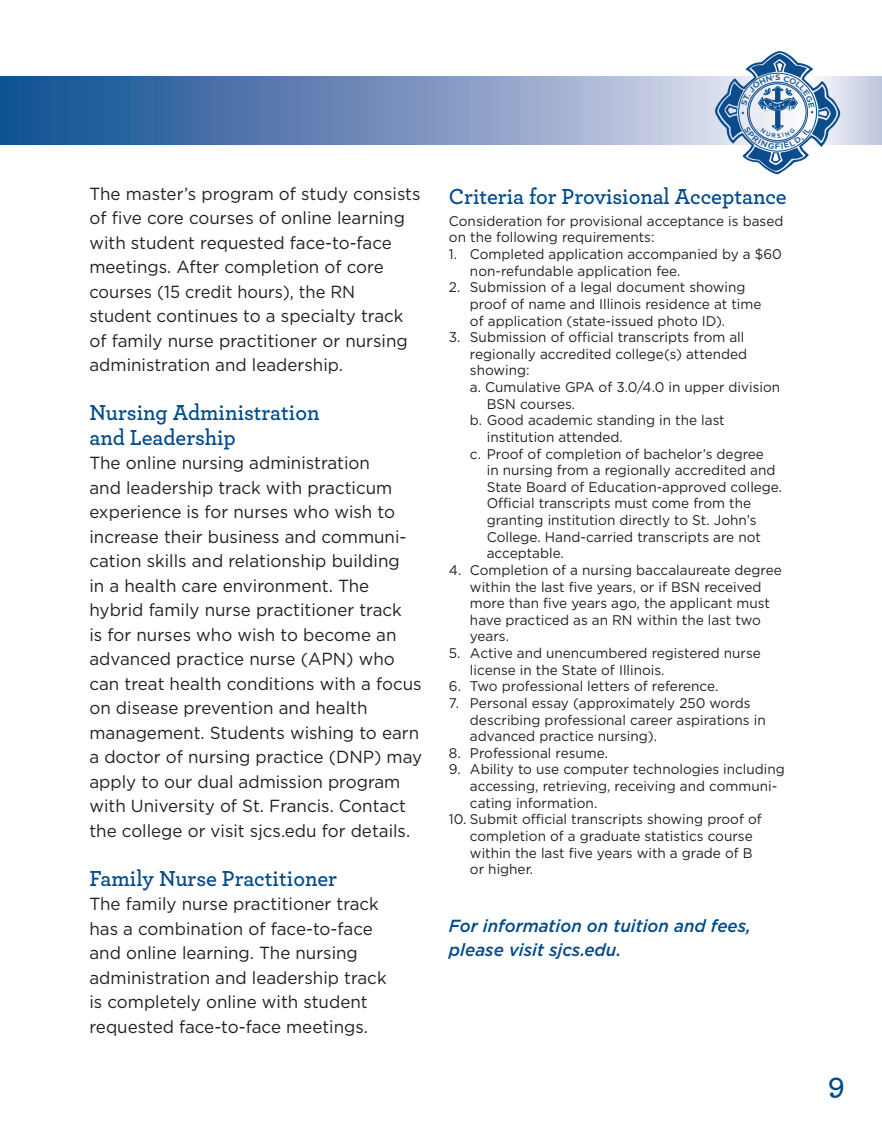
<style>
.page{position:relative;width:882px;height:1134px;background:#fff}
.page>*{position:absolute;margin:0;border:0;box-sizing:border-box;transform-origin:0 0}
.t1{font:600 31.5px "Archer";color:#004a8d}
.t2{font:600 22.75px "Archer";color:#004a8d}
.t3{font:17.5px/24.5px "Gotham";color:#231f20}
.t4{font:17.5px/24.5px "Gotham";color:#231f20;scale:.94 1}
.t5{font:italic 500 17.5px/24.5px "Gotham";color:#004a8d}
.t6{font:14px/16.6px "Gotham";color:#231f20}
.t7{font:500 7.88px "Gotham";color:#0b4c8c;scale:1.1 1}
</style>
<div class="page">
<svg style="left:1px;top:76px;width:881px;height:69px;background:#7391bc"></svg>
<hr style="left:0;top:76px;width:1px;height:69px;background:#004a8d">
<svg style="left:715px;top:51px;width:125px;height:123px"></svg>
<p class="t3" style="left:89px;top:181px;width:333px">The master’s program of study consists of five core courses of online learning with student requested face-to-face meetings. After completion of core courses (15 credit hours), the RN</p>
<p class="t4" style="left:89px;top:303px;width:340px">student continues to a specialty track of family nurse practitioner or nursing administration and leadership.</p>
<p class="t2" style="left:89px;top:396px;width:232px">Nursing Administration</p>
<p class="t2" style="left:89px;top:420px;width:148px">and Leadership</p>
<p class="t3" style="left:89px;top:450px;width:282px">The online nursing administration</p>
<p class="t3" style="left:89px;top:475px;width:319px">and leadership track with practicum experience is for nurses who wish to increase their business and communi-</p>
<p class="t3" style="left:89px;top:548px;width:312px">cation skills and relationship building</p>
<p class="t3" style="left:89px;top:573px;width:281px">in a health care environment. The</p>
<p class="t3" style="left:89px;top:597px;width:314px">hybrid family nurse practitioner track</p>
<p class="t3" style="left:89px;top:622px;width:334px">is for nurses who wish to become an advanced practice nurse (APN) who can treat health conditions with a focus on disease prevention and health</p>
<p class="t3" style="left:89px;top:720px;width:334px">management. Students wishing to earn a doctor of nursing practice (DNP) may apply to our dual admission program with University of St. Francis. Contact the college or visit sjcs.edu for details.</p>
<p class="t2" style="left:89px;top:861px;width:249px">Family Nurse Practitioner</p>
<p class="t3" style="left:89px;top:891px;width:291px">The family nurse practitioner track</p>
<p class="t3" style="left:89px;top:916px;width:285px">has a combination of face-to-face</p>
<p class="t3" style="left:89px;top:940px;width:270px">and online learning. The nursing</p>
<p class="t3" style="left:89px;top:965px;width:299px">administration and leadership track</p>
<p class="t3" style="left:89px;top:989px;width:280px">is completely online with student</p>
<p class="t3" style="left:89px;top:1014px;width:280px">requested face-to-face meetings.</p>
<p class="t7" style="left:775px;top:72px;width:7px">S</p>
<p class="t7" style="left:775px;top:141px;width:7px">F</p>
<p class="t2" style="left:449px;top:179px;width:339px">Criteria for Provisional Acceptance</p>
<p class="t6" style="left:449px;top:212px;width:336px">Consideration for provisional acceptance is based on the following requirements:</p>
<p class="t6" style="left:449px;top:245px;width:334px">1. Completed application accompanied by a $60</p>
<p class="t6" style="left:470px;top:262px;width:212px">non-refundable application fee.</p>
<p class="t6" style="left:449px;top:279px;width:298px">2. Submission of a legal document showing</p>
<p class="t6" style="left:470px;top:295px;width:293px">proof of name and Illinois residence at time</p>
<p class="t6" style="left:470px;top:312px;width:257px">of application (state-issued photo ID).</p>
<p class="t6" style="left:449px;top:329px;width:297px">3. Submission of official transcripts from all</p>
<p class="t6" style="left:470px;top:345px;width:279px">regionally accredited college(s) attended</p>
<p class="t6" style="left:470px;top:362px;width:61px">showing:</p>
<p class="t6" style="left:470px;top:378px;width:312px">a. Cumulative GPA of 3.0/4.0 in upper division</p>
<p class="t6" style="left:487px;top:395px;width:90px">BSN courses.</p>
<p class="t6" style="left:470px;top:412px;width:256px">b. Good academic standing in the last</p>
<p class="t6" style="left:487px;top:428px;width:138px">institution attended.</p>
<p class="t6" style="left:470px;top:445px;width:295px">c. Proof of completion of bachelor’s degree</p>
<p class="t6" style="left:487px;top:462px;width:290px">in nursing from a regionally accredited and</p>
<p class="t6" style="left:487px;top:478px;width:297px">State Board of Education-approved college.</p>
<p class="t6" style="left:487px;top:495px;width:266px">Official transcripts must come from the</p>
<p class="t6" style="left:487px;top:511px;width:271px">granting institution directly to St. John’s</p>
<p class="t6" style="left:487px;top:528px;width:276px">College. Hand-carried transcripts are not</p>
<p class="t6" style="left:487px;top:545px;width:79px">acceptable.</p>
<p class="t6" style="left:449px;top:561px;width:334px">4. Completion of a nursing baccalaureate degree</p>
<p class="t6" style="left:470px;top:578px;width:293px">within the last five years, or if BSN received</p>
<p class="t6" style="left:470px;top:595px;width:301px">more than five years ago, the applicant must</p>
<p class="t6" style="left:470px;top:611px;width:293px">have practiced as an RN within the last two</p>
<p class="t6" style="left:470px;top:628px;width:41px">years.</p>
<p class="t6" style="left:449px;top:644px;width:313px">5. Active and unencumbered registered nurse</p>
<p class="t6" style="left:470px;top:661px;width:196px">license in the State of Illinois.</p>
<p class="t6" style="left:449px;top:678px;width:271px">6. Two professional letters of reference.</p>
<p class="t6" style="left:449px;top:694px;width:303px">7. Personal essay (approximately 250 words</p>
<p class="t6" style="left:470px;top:711px;width:297px">describing professional career aspirations in</p>
<p class="t6" style="left:470px;top:728px;width:189px">advanced practice nursing).</p>
<p class="t6" style="left:449px;top:744px;width:161px">8. Professional resume.</p>
<p class="t6" style="left:449px;top:761px;width:337px">9. Ability to use computer technologies including</p>
<p class="t6" style="left:470px;top:777px;width:309px">accessing, retrieving, receiving and communi&shy;cating information.</p>
<p class="t6" style="left:449px;top:811px;width:314px">10. Submit official transcripts showing proof of</p>
<p class="t6" style="left:470px;top:827px;width:284px">completion of a graduate statistics course</p>
<p class="t6" style="left:470px;top:844px;width:284px">within the last five years with a grade of B</p>
<p class="t6" style="left:470px;top:861px;width:65px">or higher.</p>
<p class="t5" style="left:449px;top:913px;width:304px">For information on tuition and fees, please visit sjcs.edu.</p>
<p class="t1" style="left:828px;top:1060px;width:18px">9</p>
</div>
